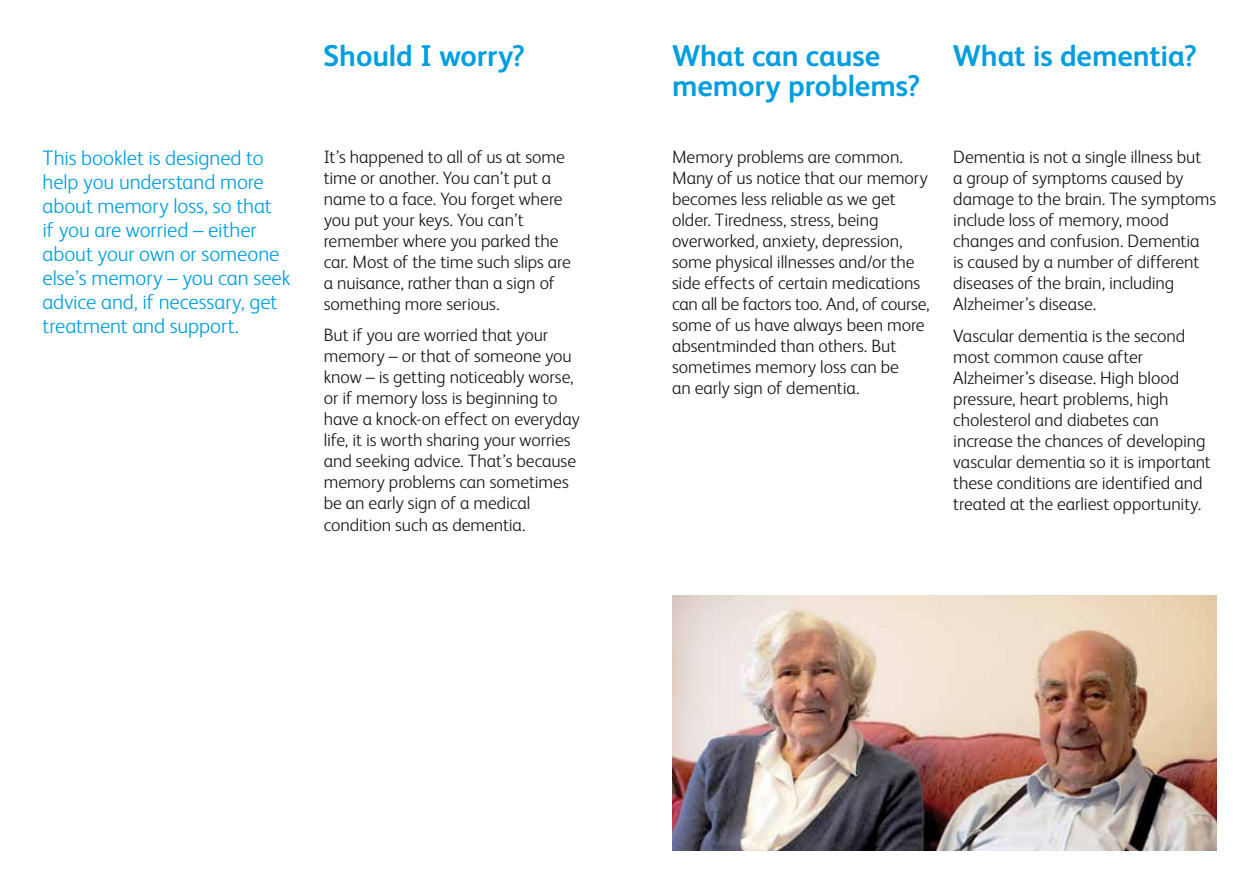
<style>
.page{position:relative;width:1259px;height:893px;background:#fff}
.page>*{position:absolute;margin:0;border:0;box-sizing:border-box;transform-origin:0 0}
.t1{font:700 30px/30px "FS Albert";letter-spacing:-.005em;color:#009ee0}
.t2{font:300 21px/24px "FS Albert";letter-spacing:-.005em;color:#009ee0}
.t3{font:300 18px/21px "FS Albert";letter-spacing:-.005em;color:#1a171c}
</style>
<div class="page">
<img style="left:672px;top:595px;width:544px;height:255px">
<h1 class="t1" style="left:323px;top:41px;width:203px">Should I worry?</h1>
<h1 class="t1" style="left:952px;top:41px;width:246px">What is dementia?</h1>
<h1 class="t1" style="left:672px;top:41px;width:250px">What can cause memory problems?</h1>
<p class="t2" style="left:43px;top:146px;width:249px">This booklet is designed to help you understand more about memory loss, so that<br>if you are worried – either about your own or someone else’s memory – you can seek advice and, if necessary, get treatment and support.</p>
<p class="t3" style="left:324px;top:146px;width:249px">It’s happened to all of us at some time or another. You can’t put a name to a face. You forget where you put your keys. You can’t remember where you parked the car. Most of the time such slips are a nuisance, rather than a sign of something more serious.</p>
<p class="t3" style="left:324px;top:325px;width:258px">But if you are worried that your memory – or that of someone you know – is getting noticeably worse, or if memory loss is beginning to have a knock-on effect on everyday life, it is worth sharing your worries and seeking advice. That’s because memory problems can sometimes be an early sign of a medical condition such as dementia.</p>
<p class="t3" style="left:672px;top:146px;width:259px">Memory problems are common.<br>Many of us notice that our memory becomes less reliable as we get older. Tiredness, stress, being overworked, anxiety, depression, some physical illnesses and/or the side effects of certain medications can all be factors too. And, of course, some of us have always been more absentminded than others. But sometimes memory loss can be<br>an early sign of dementia.</p>
<p class="t3" style="left:953px;top:146px;width:264px">Dementia is not a single illness but<br>a group of symptoms caused by damage to the brain. The symptoms include loss of memory, mood changes and confusion. Dementia<br>is caused by a number of different diseases of the brain, including<br>Alzheimer’s disease.</p>
<p class="t3" style="left:953px;top:325px;width:259px">Vascular dementia is the second most common cause after<br>Alzheimer’s disease. High blood pressure, heart problems, high cholesterol and diabetes can increase the chances of developing vascular dementia so it is important these conditions are identified and treated at the earliest opportunity.</p>
</div>
